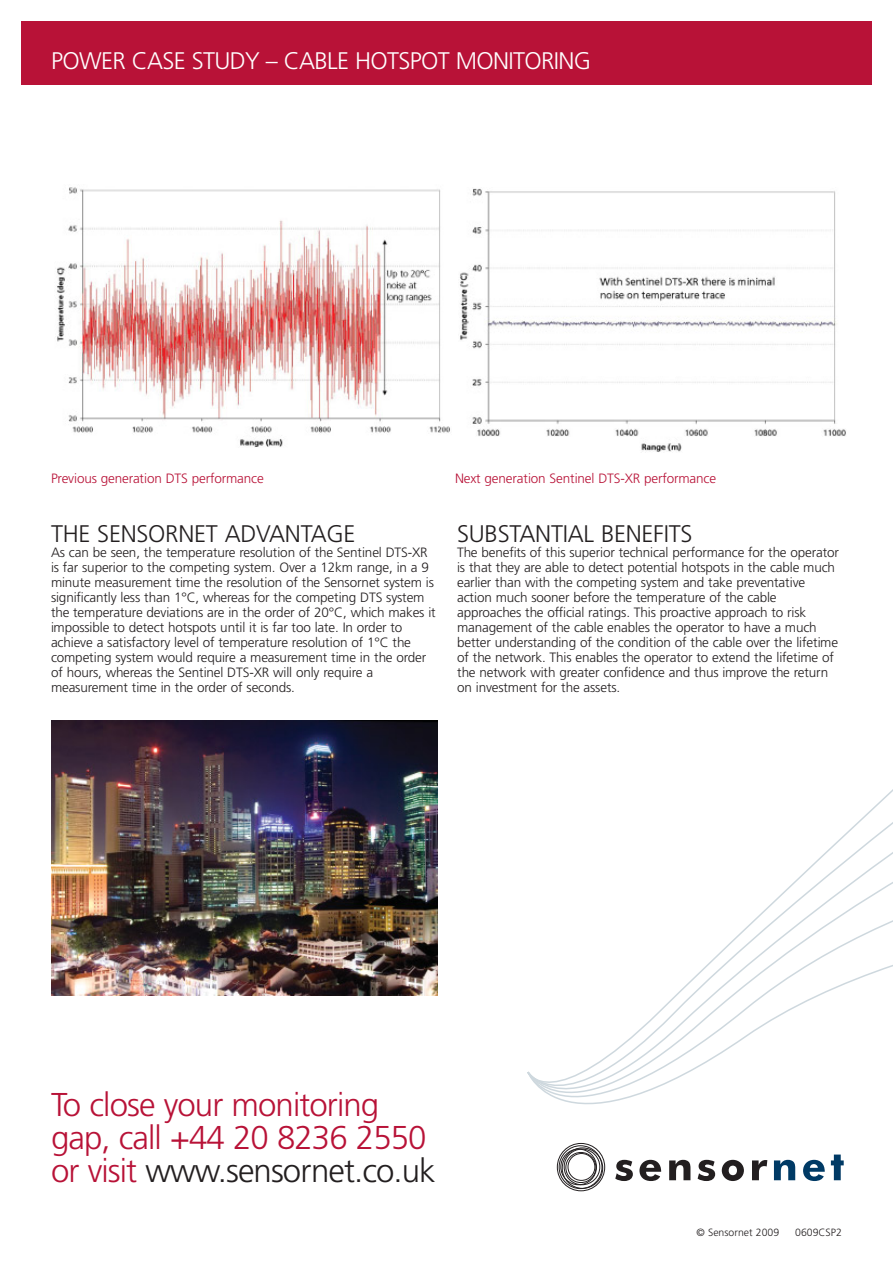
<style>
.page{position:relative;width:893px;height:1263px;background:#fff}
.page>*{position:absolute;margin:0;border:0;box-sizing:border-box;transform-origin:0 0}
.t1{font:300 33px/33px "Frutiger";letter-spacing:-.03em;color:#b81237}
.t2{font:300 24px "Frutiger";letter-spacing:-.01em;color:#231f20}
.t3{font:300 24px "Frutiger";letter-spacing:-.03em;color:#fff}
.t4{font:300 13.5px/15px "Frutiger";letter-spacing:-.01em;color:#231f20}
.t5{font:300 13.5px "Frutiger";letter-spacing:-.01em;color:#b81237}
.t6{font:300 10.5px "Frutiger";color:#231f20}
.s1{color:#231f20}
</style>
<div class="page">
<img style="left:57px;top:187px;width:393px;height:260px">
<svg style="left:775px;top:789px;width:118px;height:111px"></svg>
<svg style="left:527px;top:900px;width:366px;height:204px"></svg>
<img style="left:460px;top:188px;width:386px;height:264px">
<div style="left:21px;top:21px;width:851px;height:64px;background:#b81237"></div>
<img style="left:51px;top:721px;width:387px;height:274px">
<div style="left:562px;top:1148px;width:41px;height:40px;border:1px solid #231f20;border-radius:50%"></div>
<div style="left:559px;top:1145px;width:43px;height:44px;border:1px solid #231f20;border-radius:50%"></div>
<div style="left:557px;top:1143px;width:48px;height:48px;border:1px solid #231f20;border-radius:50%"></div>
<div style="left:564px;top:1149px;width:36px;height:36px;border:1px solid #231f20;border-radius:50%"></div>
<div style="left:561px;top:1149px;width:36px;height:36px;border:1px solid #231f20;border-radius:50%"></div>
<div style="left:566px;top:1152px;width:30px;height:31px;border:1px solid #231f20;border-radius:50%"></div>
<div style="left:568px;top:1153px;width:27px;height:27px;border:1px solid #231f20;border-radius:50%"></div>
<svg style="left:615px;top:1160px;width:18px;height:21px"></svg>
<svg style="left:639px;top:1160px;width:22px;height:21px"></svg>
<svg style="left:669px;top:1160px;width:21px;height:20px"></svg>
<svg style="left:698px;top:1160px;width:17px;height:21px"></svg>
<svg style="left:722px;top:1160px;width:22px;height:21px"></svg>
<svg style="left:752px;top:1160px;width:15px;height:20px"></svg>
<svg style="left:774px;top:1160px;width:21px;height:20px"></svg>
<svg style="left:803px;top:1160px;width:22px;height:21px"></svg>
<svg style="left:831px;top:1154px;width:13px;height:26px"></svg>
<h2 class="t3" style="left:51px;top:51px;width:542px">POWER CASE STUDY – CABLE HOTSPOT MONITORING</h2>
<p class="t5" style="left:51px;top:472px;width:214px">Previous generation DTS performance</p>
<p class="t5" style="left:455px;top:473px;width:263px">Next generation Sentinel DTS-XR performance</p>
<h2 class="t2" style="left:51px;top:524px;width:306px">THE SENSORNET ADVANTAGE</h2>
<p class="t4" style="left:51px;top:546px;width:386px">As can be seen, the temperature resolution of the Sentinel DTS-XR is far superior to the competing system. Over a 12km range, in a 9 minute measurement time the resolution of the Sensornet system is significantly less than 1°C, whereas for the competing DTS system the temperature deviations are in the order of 20°C, which makes it impossible to detect hotspots until it is far too late. In order to achieve a satisfactory level of temperature resolution of 1°C the competing system would require a measurement time in the order of hours, whereas the Sentinel DTS-XR will only require a measurement time in the order of seconds.</p>
<h2 class="t2" style="left:457px;top:524px;width:237px">SUBSTANTIAL BENEFITS</h2>
<p class="t4" style="left:457px;top:546px;width:383px">The benefits of this superior technical performance for the operator is that they are able to detect potential hotspots in the cable much earlier than with the competing system and take preventative action much sooner before the temperature of the cable approaches the official ratings. This proactive approach to risk management of the cable enables the operator to have a much better understanding of the condition of the cable over the lifetime of the network. This enables the operator to extend the lifetime of the network with greater confidence and thus improve the return on investment for the assets.</p>
<h1 class="t1" style="left:51px;top:1090px;width:386px">To close your monitoring gap, call +44 20 8236 2550 or visit <span class="s1">www.sensornet.co.uk</span></h1>
<p class="t6" style="left:696px;top:1227px;width:84px">© Sensornet 2009</p>
<p class="t6" style="left:795px;top:1227px;width:48px">0609CSP2</p>
</div>
